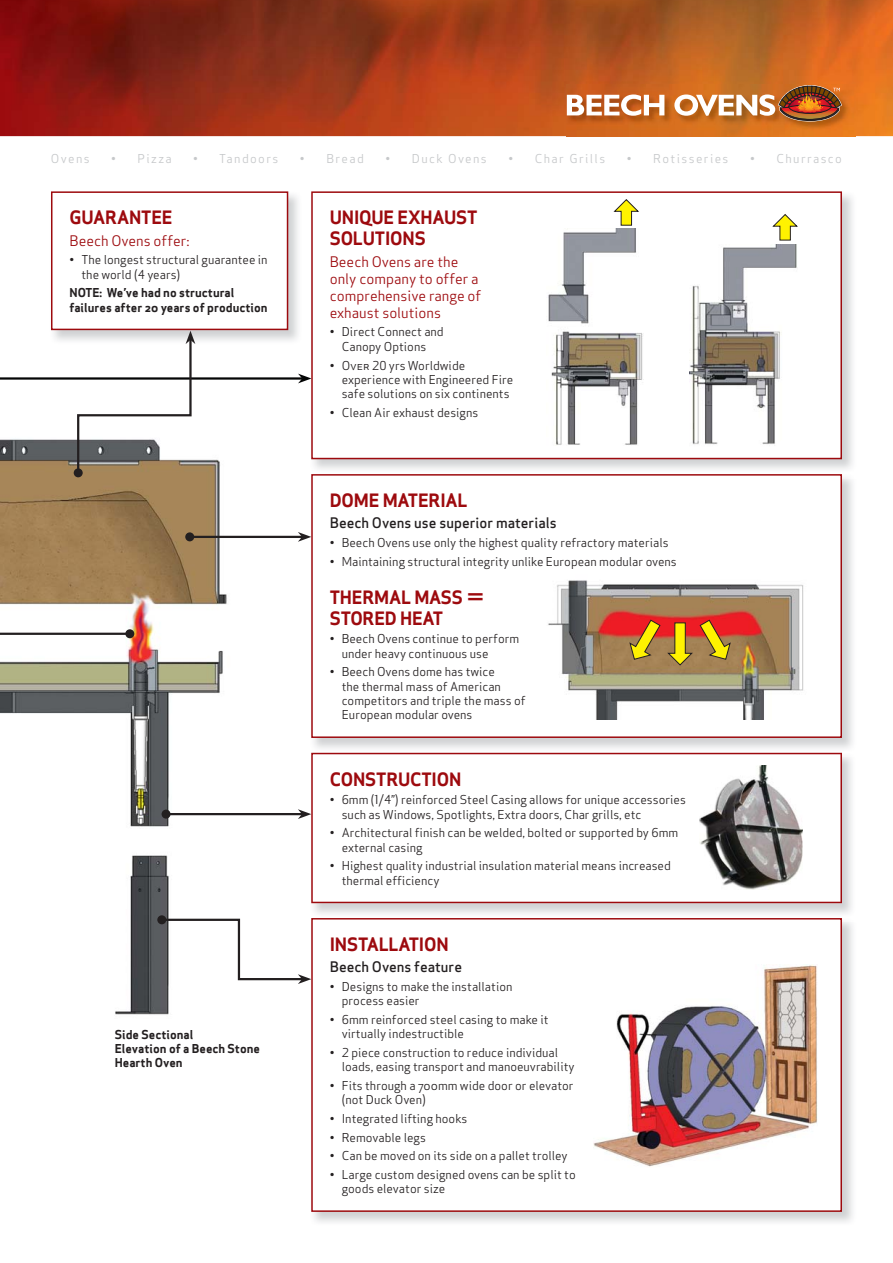
<style>
.page{position:relative;width:893px;height:1263px;background:#fff}
.page>*{position:absolute;margin:0;border:0;box-sizing:border-box;transform-origin:0 0}
.t1{font:18px/21px "Apex Sans ST Bold";letter-spacing:-.01em;color:#9d0a0e}
.t2{font:14.25px/17.1px "Apex Sans ST Book";color:#9d0a0e}
.t3{font:14.25px "Apex Sans T Medium";color:#231f20}
.t4{font:12px/14.4px "Apex Sans ST Book";color:#231f20}
.t5{font:12px/14.4px "Apex Sans ST Bold";color:#231f20}
.t6{font:12px "Apex Sans T Book";letter-spacing:.115em;color:#c6c8ca}
.s1{font-family:"Apex Sans C Book"}
.s2{font-family:"Apex Sans ST Book";font-size:36px}
</style>
<div class="page">
<img style="left:0;top:0;width:893px;height:136px">
<div style="left:311px;top:191px;width:531px;height:268px;border:2px solid #9d0a0e"></div>
<img style="left:51px;top:191px;width:247px;height:140px">
<div style="left:52px;top:192px;width:235px;height:137px;background:#fff"></div>
<div style="left:51px;top:191px;width:237px;height:139px;border:2px solid #9d0a0e"></div>
<img style="left:0;top:475px;width:231px;height:540px">
<div style="left:74px;top:468px;width:9px;height:9px;background:#231f20;border-radius:50%"></div>
<svg style="left:0;top:331px;width:311px;height:144px"></svg>
<svg style="left:613px;top:199px;width:26px;height:27px"></svg>
<svg style="left:772px;top:214px;width:26px;height:27px"></svg>
<div style="left:311px;top:474px;width:531px;height:264px;border:2px solid #9d0a0e"></div>
<img style="left:548px;top:580px;width:256px;height:139px">
<svg style="left:699px;top:620px;width:32px;height:40px"></svg>
<svg style="left:667px;top:622px;width:26px;height:44px"></svg>
<svg style="left:629px;top:620px;width:31px;height:40px"></svg>
<hr style="left:190px;top:536px;width:112px;height:2px;background:#231f20">
<div style="left:185px;top:532px;width:9px;height:9px;background:#231f20;border-radius:50%"></div>
<svg style="left:298px;top:532px;width:13px;height:10px"></svg>
<div style="left:157px;top:915px;width:9px;height:9px;background:#231f20;border-radius:50%"></div>
<hr style="left:166px;top:813px;width:136px;height:2px;background:#231f20">
<div style="left:162px;top:810px;width:9px;height:9px;background:#231f20;border-radius:50%"></div>
<img style="left:548px;top:229px;width:95px;height:216px">
<img style="left:689px;top:245px;width:108px;height:200px">
<svg style="left:298px;top:809px;width:13px;height:10px"></svg>
<svg style="left:311px;top:753px;width:531px;height:150px"></svg>
<img style="left:699px;top:765px;width:104px;height:124px">
<svg style="left:160px;top:918px;width:151px;height:66px"></svg>
<div style="left:311px;top:918px;width:531px;height:294px;border:2px solid #9d0a0e"></div>
<img style="left:594px;top:964px;width:224px;height:203px">
<img style="left:566px;top:85px;width:290px;height:52px">
<svg style="left:567px;top:95px;width:97px;height:21px"></svg>
<img style="left:674px;top:85px;width:168px;height:38px">
<svg style="left:0;top:632px;width:132px;height:61px"></svg>
<div style="left:125px;top:629px;width:9px;height:9px;background:#231f20;border-radius:50%"></div>
<p class="t6" style="left:51px;top:153px;width:40px">Ovens</p>
<p class="t6" style="left:111px;top:153px;width:62px">• Pizza</p>
<p class="t6" style="left:193px;top:153px;width:87px">• Tandoors</p>
<p class="t6" style="left:300px;top:153px;width:65px">• Bread</p>
<p class="t6" style="left:385px;top:153px;width:103px">• Duck Ovens</p>
<p class="t6" style="left:508px;top:153px;width:98px">• Char Grills</p>
<p class="t6" style="left:627px;top:153px;width:103px">• Rotisseries</p>
<p class="t6" style="left:750px;top:153px;width:93px">• Churrasco</p>
<h1 class="t1" style="left:69px;top:208px;width:105px">GUARANTEE</h1>
<p class="t2" style="left:69px;top:233px;width:121px">Beech Ovens offer:</p>
<p class="t4" style="left:81px;top:253px;width:188px;text-indent:-12px">• The longest structural guarantee in the world (<span class="s1">4</span> years)</p>
<p class="t5" style="left:69px;top:287px;width:200px">NOTE: We’ve had no structural failures after 20 years of production</p>
<p class="t5" style="left:115px;top:1028px;width:147px">Side Sectional<br>Elevation of a Beech Stone<br>Hearth Oven</p>
<h1 class="t1" style="left:330px;top:208px;width:149px">UNIQUE EXHAUST<br>SOLUTIONS</h1>
<p class="t2" style="left:330px;top:254px;width:153px">Beech Ovens are the only company to offer a comprehensive range of exhaust solutions</p>
<p class="t4" style="left:330px;top:326px;width:115px;text-align:center">• Direct Connect and<br>Canopy Options</p>
<p class="t4" style="left:342px;top:359px;width:173px;text-indent:-12px">• <span class="s1">Over 20</span> yrs Worldwide experience with Engineered Fire safe solutions on six continents</p>
<p class="t4" style="left:330px;top:406px;width:150px">• Clean Air exhaust designs</p>
<h1 class="t1" style="left:330px;top:491px;width:139px">DOME MATERIAL</h1>
<p class="t3" style="left:330px;top:516px;width:228px">Beech Ovens use superior materials</p>
<p class="t4" style="left:330px;top:536px;width:340px">• Beech Ovens use only the highest quality refractory materials</p>
<p class="t4" style="left:330px;top:555px;width:348px">• Maintaining structural integrity unlike European modular ovens</p>
<h1 class="t1" style="left:330px;top:588px;width:157px">THERMAL MASS <span class="s2">=<br></span>STORED HEAT</h1>
<p class="t4" style="left:342px;top:632px;width:179px;text-indent:-12px">• Beech Ovens continue to perform under heavy continuous use</p>
<p class="t4" style="left:342px;top:666px;width:185px;text-indent:-12px">• Beech Ovens dome has twice<br>the thermal mass of American competitors and triple the mass of<br>European modular ovens</p>
<h1 class="t1" style="left:330px;top:770px;width:133px">CONSTRUCTION</h1>
<p class="t4" style="left:342px;top:793px;width:346px;text-indent:-12px">• <span class="s1">6</span>mm (<span class="s1">1/4</span>”) reinforced Steel Casing allows for unique accessories such as Windows, Spotlights, Extra doors, Char grills, etc</p>
<p class="t4" style="left:342px;top:827px;width:338px;text-indent:-12px">• Architectural finish can be welded, bolted or supported by 6mm external casing</p>
<p class="t4" style="left:342px;top:860px;width:331px;text-indent:-12px">• Highest quality industrial insulation material means increased thermal efficiency</p>
<h1 class="t1" style="left:330px;top:935px;width:120px">INSTALLATION</h1>
<p class="t3" style="left:330px;top:960px;width:134px">Beech Ovens feature</p>
<p class="t4" style="left:342px;top:980px;width:172px;text-indent:-12px">• Designs to make the installation process easier</p>
<p class="t4" style="left:342px;top:1013px;width:208px;text-indent:-12px">• 6mm reinforced steel casing to make it virtually indestructible</p>
<p class="t4" style="left:342px;top:1046px;width:234px;text-indent:-12px">• <span class="s1">2</span> piece construction to reduce individual loads, easing transport and manoeuvrability</p>
<p class="t4" style="left:342px;top:1079px;width:233px;text-indent:-12px">• Fits through a 700mm wide door or elevator (not Duck Oven)</p>
<p class="t4" style="left:330px;top:1112px;width:139px">• Integrated lifting hooks</p>
<p class="t4" style="left:330px;top:1131px;width:98px">• Removable legs</p>
<p class="t4" style="left:330px;top:1150px;width:239px">• Can be moved on its side on a pallet trolley</p>
<p class="t4" style="left:342px;top:1168px;width:235px;text-indent:-12px">• Large custom designed ovens can be split to goods elevator size</p>
</div>
